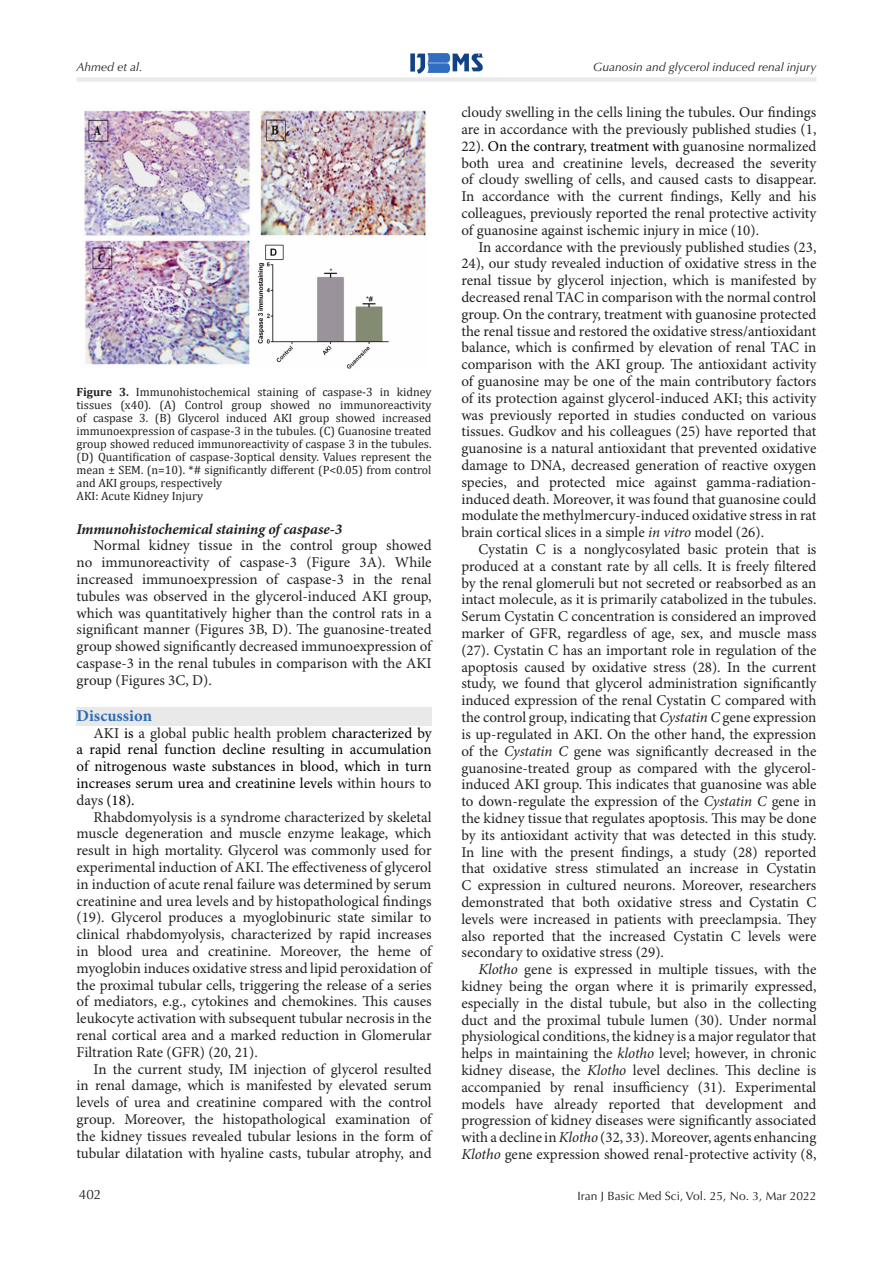
<style>
.page{position:relative;width:893px;height:1263px;background:#fff}
.page>*{position:absolute;margin:0;border:0;box-sizing:border-box;transform-origin:0 0}
.t1{font:700 16.5px "Minion Pro";color:#2d6cb5}
.t2{font:15px/16.8px "Minion Pro";color:#231f20;text-align:justify}
.t3{font:15px/16.8px "Minion Pro";color:#000;text-align:justify}
.t4{font:italic 700 15px "Minion Pro";letter-spacing:-.005em;color:#231f20}
.t5{font:13.5px "Optima LT Std";color:#231f20}
.t6{font:12px/12.9px "Cambria";color:#231f20;text-align:justify}
.t7{font:italic 12px "Optima LT Std";color:#231f20}
.t8{font:12px "Optima LT Std";color:#231f20}
.t9{font:8.1px "Calibri";color:#000}
.s1{font-weight:700}
.s2{color:#231f20}
.s3{color:#000}
.s4{font-style:italic}
</style>
<div class="page">
<img style="left:410px;top:53px;width:74px;height:21px">
<div style="left:77px;top:77px;width:739px;height:5px;background:#e9e9e9"></div>
<div style="left:77px;top:707px;width:355px;height:19px;background:#e9e9e9"></div>
<img style="left:84px;top:110px;width:342px;height:259px">
<p class="t7" style="left:77px;top:60px;width:68px">Ahmed et al.</p>
<p class="t7" style="left:593px;top:60px;width:225px">Guanosin and glycerol induced renal injury</p>
<p class="t6" style="left:77px;top:385px;width:357px"><span class="s1">Figure 3.</span> Immunohistochemical staining of caspase-3 in kidney tissues (x40). (A) Control group showed no immunoreactivity of caspase 3. (B) Glycerol induced AKI group showed increased immunoexpression of caspase-3 in the tubules. (C) Guanosine treated group showed reduced immunoreactivity of caspase 3 in the tubules. (D) Quantification of caspase-3optical density. Values represent the mean ± SEM. (n=10). *# significantly different (P&lt;0.05) from control and AKI groups, respectively</p>
<p class="t6" style="left:77px;top:489px;width:128px">AKI: Acute Kidney Injury</p>
<p class="t4" style="left:77px;top:518px;width:267px">Immunohistochemical staining of caspase-3</p>
<p class="t2" style="left:77px;top:538px;width:357px;text-indent:17px">Normal kidney tissue in the control group showed no immunoreactivity of caspase-3 (Figure 3A). While increased immunoexpression of caspase-3 in the renal tubules was observed in the glycerol-induced AKI group, which was quantitatively higher than the control rats in a significant manner (Figures 3B, D). The guanosine-treated group showed significantly decreased immunoexpression of caspase-3 in the renal tubules in comparison with the AKI group (Figures 3C, D).</p>
<p class="t1" style="left:77px;top:704px;width:77px">Discussion</p>
<p class="t3" style="left:77px;top:725px;width:357px;text-indent:17px"><span class="s2">AKI</span> is <span class="s2">a global public health problem</span> characterized by a rapid renal function decline resulting in accumulation of nitrogenous waste substances in blood, which in turn increases serum urea and creatinine levels <span class="s2">within hours to days</span> (18).</p>
<p class="t2" style="left:77px;top:809px;width:357px;text-indent:17px">Rhabdomyolysis is a syndrome characterized by skeletal muscle degeneration and muscle enzyme leakage, which result in high mortality. Glycerol was commonly used for experimental induction of AKI. The effectiveness of glycerol in induction of acute renal failure was determined by serum creatinine and urea levels and by histopathological findings (19). Glycerol produces a myoglobinuric state similar to clinical rhabdomyolysis, characterized by rapid increases in blood urea and creatinine. Moreover, the heme of myoglobin induces oxidative stress and lipid peroxidation of the proximal tubular cells, triggering the release of a series of mediators, e.g., cytokines and chemokines. This causes leukocyte activation with subsequent tubular necrosis in the renal cortical area and a marked reduction in Glomerular Filtration Rate (GFR) (20, 21).</p>
<p class="t2" style="left:77px;top:1061px;width:357px;text-indent:17px">In the current study, IM injection of glycerol resulted in renal damage, which is manifested by elevated serum levels of urea and creatinine compared with the control group. Moreover, the histopathological examination of the kidney tissues revealed tubular lesions in the form of tubular dilatation with hyaline casts, tubular atrophy, and</p>
<p class="t9" style="left:253px;top:647px;width:6px">3</p>
<p class="t5" style="left:79px;top:1187px;width:24px">402</p>
<p class="t2" style="left:461px;top:105px;width:357px">cloudy swelling in the cells lining the tubules<span class="s3">.</span> Our findings are in accordance with the previously published studies (1, 22). <span class="s3">On the contrary, treatment with</span> guanosine normalized both urea and creatinine levels, decreased the severity of cloudy swelling of cells, and caused casts to disappear.<br>In accordance with the current findings, Kelly and his colleagues, previously reported the renal protective activity of guanosine against ischemic injury in mice (10).</p>
<p class="t2" style="left:461px;top:239px;width:357px;text-indent:17px">In accordance with the previously published studies (23, 24), our study revealed induction of oxidative stress in the renal tissue by glycerol injection, which is manifested by decreased renal TAC in comparison with the normal control group. On the contrary, treatment with guanosine protected the renal tissue and restored the oxidative stress/antioxidant balance, which is confirmed by elevation of renal TAC in comparison with the AKI group. The antioxidant activity of guanosine may be one of the main contributory factors of its protection against glycerol-induced AKI; this activity was previously reported in studies conducted on various tissues. Gudkov and his colleagues (25) have reported that guanosine is a natural antioxidant that prevented oxidative damage to DNA, decreased generation of reactive oxygen species, and protected mice against gamma-radiation&shy;induced death. Moreover, it was found that guanosine could modulate the methylmercury-induced oxidative stress in rat brain cortical slices in a simple <span class="s4">in vitro</span> model (26).</p>
<p class="t2" style="left:461px;top:541px;width:357px;text-indent:17px">Cystatin C is a nonglycosylated basic protein that is produced at a constant rate by all cells. It is freely filtered by the renal glomeruli but not secreted or reabsorbed as an intact molecule, as it is primarily catabolized in the tubules.<br>Serum Cystatin C concentration is considered an improved marker of GFR, regardless of age, sex, and muscle mass (27). Cystatin C has an important role in regulation of the apoptosis caused by oxidative stress (28). In the current study, we found that glycerol administration significantly induced expression of the renal Cystatin C compared with the control group, indicating that <span class="s4">Cystatin C</span> gene expression is up-regulated in AKI. On the other hand, the expression of the <span class="s4">Cystatin C</span> gene was significantly decreased in the guanosine-treated group as compared with the glycerol&shy;induced AKI group. This indicates that guanosine was able to down-regulate the expression of the <span class="s4">Cystatin C</span> gene in the kidney tissue that regulates apoptosis. This may be done by its antioxidant activity that was detected in this study.<br>In line with the present findings, a study (28) reported that oxidative stress stimulated an increase in Cystatin C expression in cultured neurons. Moreover, researchers demonstrated that both oxidative stress and Cystatin C levels were increased in patients with preeclampsia. They also reported that the increased Cystatin C levels were secondary to oxidative stress (29).</p>
<p class="t2" style="left:461px;top:961px;width:357px;text-indent:17px"><span class="s4">Klotho</span> gene is expressed in multiple tissues, with the kidney being the organ where it is primarily expressed, especially in the distal tubule, but also in the collecting duct and the proximal tubule lumen (30). Under normal physiological conditions, the kidney is a major regulator that helps in maintaining the <span class="s4">klotho</span> level; however, in chronic kidney disease, the <span class="s4">Klotho</span> level declines. This decline is accompanied by renal insufficiency (31). Experimental models have already reported that development and progression of kidney diseases were significantly associated with a decline in <span class="s4">Klotho</span> (32, 33). Moreover, agents enhancing <span class="s4">Klotho</span> gene expression showed renal-protective activity (8,</p>
<p class="t8" style="left:578px;top:1188px;width:240px">Iran J Basic Med Sci, Vol. 25, No. 3, Mar 2022</p>
</div>
